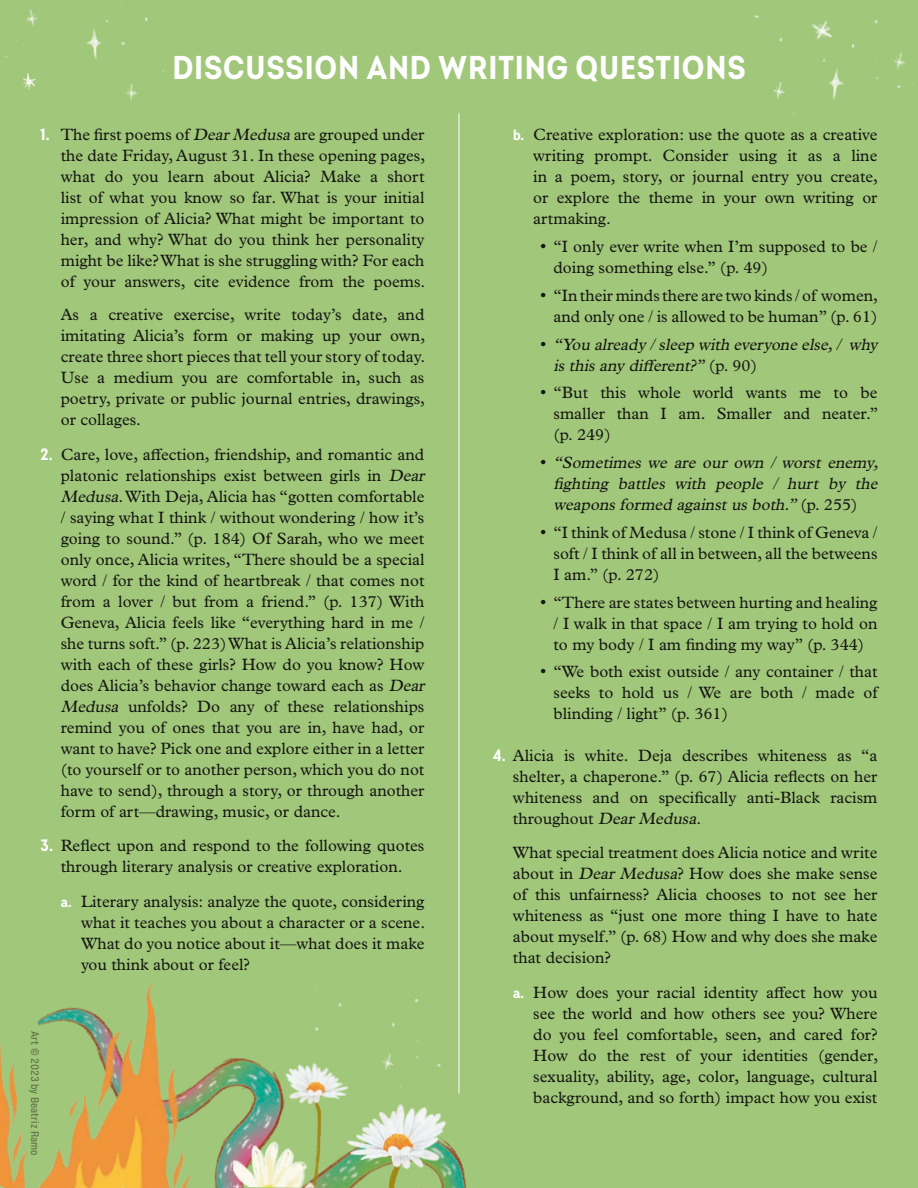
<style>
.page{position:relative;width:918px;height:1188px;background:#a1c77a}
.page>*{position:absolute;margin:0;border:0;box-sizing:border-box;transform-origin:0 0}
.t1{font:700 33px "Intro Cond";letter-spacing:.025em;color:#fff}
.t2{font:16.5px/21px "Plantin MT Pro";color:#161713;text-align:justify}
.t3{font:italic 16.5px/21px "Plantin MT Pro";color:#161713}
.t4{font:500 condensed 10.5px "Helvetica Now Micro";color:#161713}
.s1{font-family:"Intro Cond";font-weight:700;color:#fff}
.s2{font-style:italic}
.s3{font-family:"Intro Cond";font-weight:700;font-size:15px;color:#fff}
.s4{font-size:18px}
.s5{font-style:normal;font-size:18px}
.s6{font-style:normal}
</style>
<div class="page">
<img style="left:221px;top:957px;width:238px;height:231px">
<img style="left:0;top:983px;width:221px;height:205px">
<hr style="left:459px;top:113px;width:1px;height:981px;background:#fff">
<img style="left:233px;top:998px;width:234px;height:190px">
<img style="left:5px;top:9px;width:33px;height:49px">
<img style="left:126px;top:83px;width:24px;height:30px">
<img style="left:23px;top:73px;width:13px;height:17px">
<img style="left:773px;top:82px;width:22px;height:33px">
<img style="left:818px;top:21px;width:97px;height:78px">
<img style="left:86px;top:2px;width:79px;height:70px">
<img style="left:349px;top:1040px;width:41px;height:54px">
<img style="left:850px;top:20px;width:58px;height:79px">
<img style="left:754px;top:15px;width:64px;height:27px">
<img style="left:279px;top:986px;width:81px;height:80px">
<img style="left:390px;top:963px;width:59px;height:134px">
<h1 class="t1" style="left:172px;top:47px;width:575px">DISCUSSION AND WRITING QUESTIONS</h1>
<p class="t2" style="left:61px;top:124px;width:366px;text-indent:-20px"><span class="s1">1.</span> The first poems of <span class="s2">DearMedusa</span> are grouped under the date Friday, August 31. In these opening pages, what do you learn about Alicia? Make a short list of what you know so far. What is your initial impression of Alicia? What might be important to her, and why? What do you think her personality might be like? What is she struggling with? For each of your answers, cite evidence from the poems.</p>
<p class="t2" style="left:61px;top:304px;width:366px">As a creative exercise, write today’s date, and imitating Alicia’s form or making up your own, create three short pieces that tell your story of today.<br>Use a medium you are comfortable in, such as poetry, private or public journal entries, drawings, or collages.</p>
<p class="t2" style="left:61px;top:444px;width:369px;text-align:left;text-indent:-20px"><span class="s1">2.</span> Care, love, affection, friendship, and romantic and platonic relationships exist between girls in <span class="s2">Dear Medusa</span>. With Deja, Alicia has “gotten comfortable / saying what I think / without wondering / how it’s going to sound.” (p. 184) Of Sarah, who we meet only once, Alicia writes, “There should be a special word / for the kind of heartbreak / that comes not from a lover / but from a friend.” (p. 137) With Geneva, Alicia feels like “everything hard in me / she turns soft.” (p. 223) What is Alicia’s relationship with each of these girls? How do you know? How does Alicia’s behavior change toward each as <span class="s2">Dear Medusa</span> unfolds? Do any of these relationships remind you of ones that you are in, have had, or want to have? Pick one and explore either in a letter (to yourself or to another person, which you do not have to send), through a story, or through another form of art—drawing, music, or dance.</p>
<p class="t2" style="left:41px;top:835px;width:385px;text-align:center"><span class="s1">3.</span> Reflect upon and respond to the following quotes through literary analysis or creative exploration.</p>
<p class="t2" style="left:81px;top:891px;width:346px;text-indent:-20px"><span class="s3">a.</span> Literary analysis: analyze the quote, considering what it teaches you about a character or a scene.<br>What do you notice about it—what does it make you think about or feel?</p>
<p class="t4" style="left:43px;top:1031px;width:126px;rotate:90deg">Art © 2023 by Beatriz Ramo</p>
<p class="t2" style="left:533px;top:124px;width:346px;text-indent:-20px"><span class="s3">b.</span> Creative exploration: use the quote as a creative writing prompt. Consider using it as a line in a poem, story, or journal entry you create, or explore the theme in your own writing or artmaking.</p>
<p class="t2" style="left:554px;top:236px;width:326px;text-indent:-14px"><span class="s4">•</span> “I only ever write when I’m supposed to be / doing something else.” (p. 49)</p>
<p class="t2" style="left:540px;top:285px;width:340px;text-align:right"><span class="s4">•</span> “In their minds there are two kinds / of women, and only one / is allowed to be human” (p. 61)</p>
<p class="t3" style="left:553px;top:334px;width:329px;text-indent:-13px"><span class="s5">•</span> “You already /sleep with everyone else,/ why isthisany different?” <span class="s6">( p . 9 0 )</span></p>
<p class="t2" style="left:554px;top:382px;width:326px;text-indent:-14px"><span class="s4">•</span> “But this whole world wants me to be smaller than I am. Smaller and neater.” (p. 249)</p>
<p class="t3" style="left:553px;top:452px;width:330px;text-align:justify;text-indent:-13px"><span class="s5">•</span> “Sometimes we are our own / worst enemy, fighting battles with people / hurt by the weaponsformed againstusboth.”<span class="s6">( p . 2 5 5 )</span></p>
<p class="t2" style="left:554px;top:522px;width:326px;text-indent:-14px"><span class="s4">•</span> “I think of Medusa / stone / I think of Geneva / soft / I think of all in between, all the betweens I am.” (p. 272)</p>
<p class="t2" style="left:554px;top:592px;width:326px;text-indent:-14px"><span class="s4">•</span> “There are states between hurting and healing / I walk in that space / I am trying to hold on to my body / I am finding my way” (p. 344)</p>
<p class="t2" style="left:554px;top:661px;width:326px;text-indent:-14px"><span class="s4">•</span> “We both exist outside / any container / that seeks to hold us / We are both / made of blinding / light” (p. 361)</p>
<p class="t2" style="left:513px;top:745px;width:366px;text-indent:-20px"><span class="s1">4.</span> Alicia is white. Deja describes whiteness as “a shelter, a chaperone.” (p. 67) Alicia reflects on her whiteness and on specifically anti-Black racism throughout <span class="s2">DearMedusa</span>.</p>
<p class="t2" style="left:513px;top:842px;width:366px">What special treatment does Alicia notice and write about in <span class="s2">Dear Medusa</span>? How does she make sense of this unfairness? Alicia chooses to not see her whiteness as “just one more thing I have to hate about myself.” (p. 68) How and why does she make that decision?</p>
<p class="t2" style="left:533px;top:982px;width:346px;text-indent:-20px"><span class="s3">a.</span> How does your racial identity affect how you see the world and how others see you? Where do you feel comfortable, seen, and cared for?<br>How do the rest of your identities (gender, sexuality, ability, age, color, language, cultural background, and so forth) impact how you exist</p>
</div>
